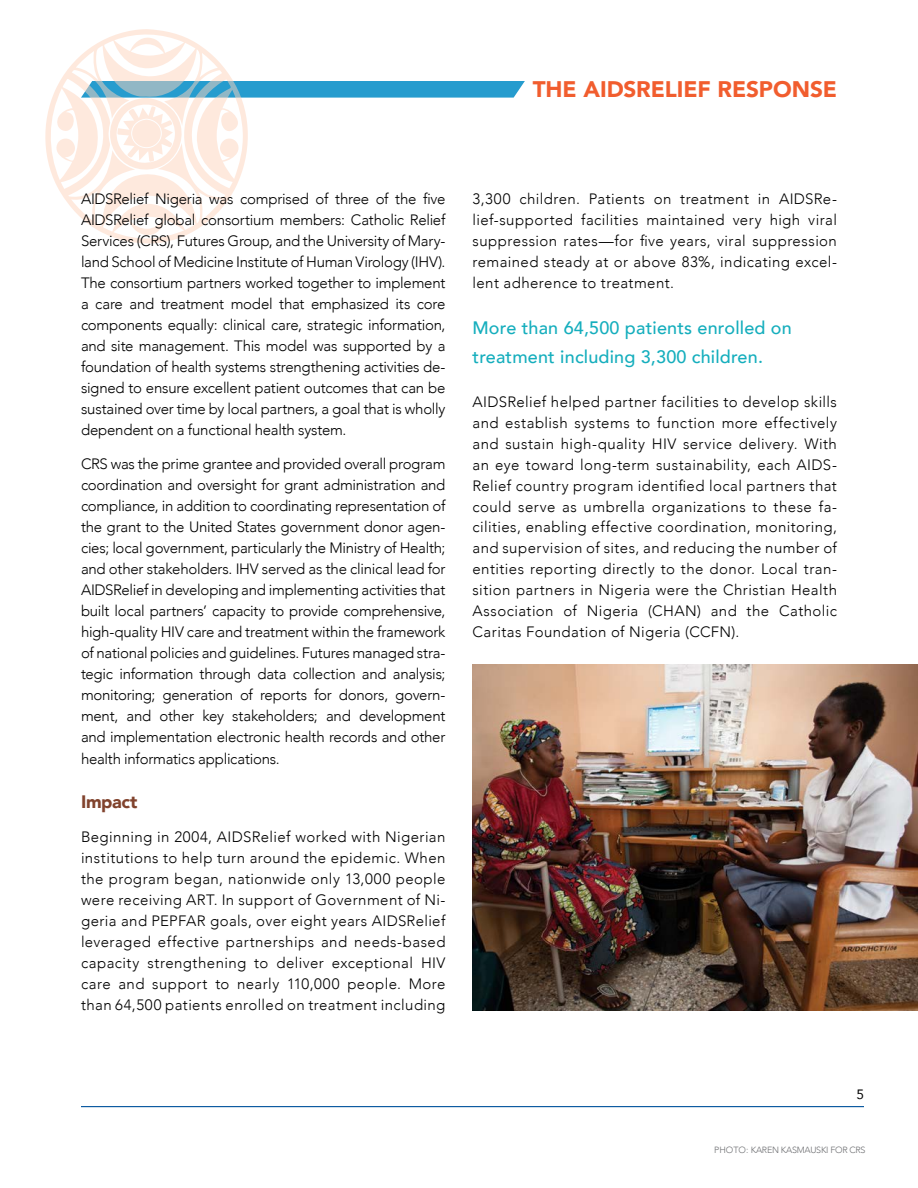
<style>
.page{position:relative;width:918px;height:1188px;background:#fff}
.page>*{position:absolute;margin:0;border:0;box-sizing:border-box;transform-origin:0 0}
.t1{font:900 22.5px "Avenir";letter-spacing:-.005em;color:#f15d2e}
.t2{font:500 18px/28.5px "Avenir";letter-spacing:.01em;color:#15aebd}
.t3{font:900 18px "Avenir";letter-spacing:-.02em;color:#81432d}
.t4{font:300 15px/21px "Avenir";letter-spacing:.02em;color:#000;text-align:justify}
.t5{font:13.5px "Avenir";color:#000}
.t6{font:300 9px "Avenir";letter-spacing:-.03em;color:#6d6e71}
</style>
<div class="page">
<hr style="left:81px;top:1106px;width:783px;height:1px;background:#00529c">
<svg style="left:45px;top:29px;width:197px;height:214px"></svg>
<svg style="left:81px;top:81px;width:444px;height:92px"></svg>
<div style="left:132px;top:120px;width:29px;height:27px;background:#fee9dd;border-radius:50%"></div>
<img style="left:472px;top:665px;width:446px;height:346px">
<h1 class="t1" style="left:533px;top:69px;width:306px">THE AIDSRELIEF RESPONSE</h1>
<p class="t4" style="left:81px;top:188px;width:366px">AIDSRelief Nigeria was comprised of three of the five AIDSRelief global consortium members: Catholic Relief Services (CRS), Futures Group, and the University of Mary&shy;land School of Medicine Institute of Human Virology (IHV).<br>The consortium partners worked together to implement a care and treatment model that emphasized its core components equally: clinical care, strategic information, and site management. This model was supported by a foundation of health systems strengthening activities de&shy;signed to ensure excellent patient outcomes that can be sustained over time by local partners, a goal that is wholly dependent on a functional health system.</p>
<p class="t4" style="left:81px;top:454px;width:366px">CRS was the prime grantee and provided overall program coordination and oversight for grant administration and compliance, in addition to coordinating representation of the grant to the United States government donor agen&shy;cies; local government, particularly the Ministry of Health; and other stakeholders. IHV served as the clinical lead for AIDSRelief in developing and implementing activities that built local partners’ capacity to provide comprehensive, high-quality HIV care and treatment within the framework of national policies and guidelines. Futures managed stra&shy;tegic information through data collection and analysis; monitoring; generation of reports for donors, govern&shy;ment, and other key stakeholders; and development and implementation electronic health records and other health informatics applications.</p>
<p class="t3" style="left:81px;top:786px;width:58px">Impact</p>
<p class="t4" style="left:81px;top:827px;width:366px">Beginning in 2004, AIDSRelief worked with Nigerian institutions to help turn around the epidemic. When the program began, nationwide only 13,000 people were receiving ART. In support of Government of Ni&shy;geria and PEPFAR goals, over eight years AIDSRelief leveraged effective partnerships and needs-based capacity strengthening to deliver exceptional HIV care and support to nearly 110,000 people. More than 64,500 patients enrolled on treatment including</p>
<p class="t4" style="left:472px;top:188px;width:366px">3,300 children. Patients on treatment in AIDSRe&shy;lief-supported facilities maintained very high viral suppression rates—for five years, viral suppression remained steady at or above 83%, indicating excel&shy;lent adherence to treatment.</p>
<p class="t2" style="left:472px;top:313px;width:321px">More than 64,500 patients enrolled on treatment including 3,300 children.</p>
<p class="t4" style="left:472px;top:391px;width:366px">AIDSRelief helped partner facilities to develop skills and establish systems to function more effectively and sustain high-quality HIV service delivery. With an eye toward long-term sustainability, each AIDS-Relief country program identified local partners that could serve as umbrella organizations to these fa&shy;cilities, enabling effective coordination, monitoring, and supervision of sites, and reducing the number of entities reporting directly to the donor. Local tran&shy;sition partners in Nigeria were the Christian Health Association of Nigeria (CHAN) and the Catholic Caritas Foundation of Nigeria (CCFN).</p>
<p class="t5" style="left:856px;top:1083px;width:9px">5</p>
<p class="t6" style="left:714px;top:1145px;width:153px">PHOTO: KAREN KASMAUSKI FOR CRS</p>
</div>
